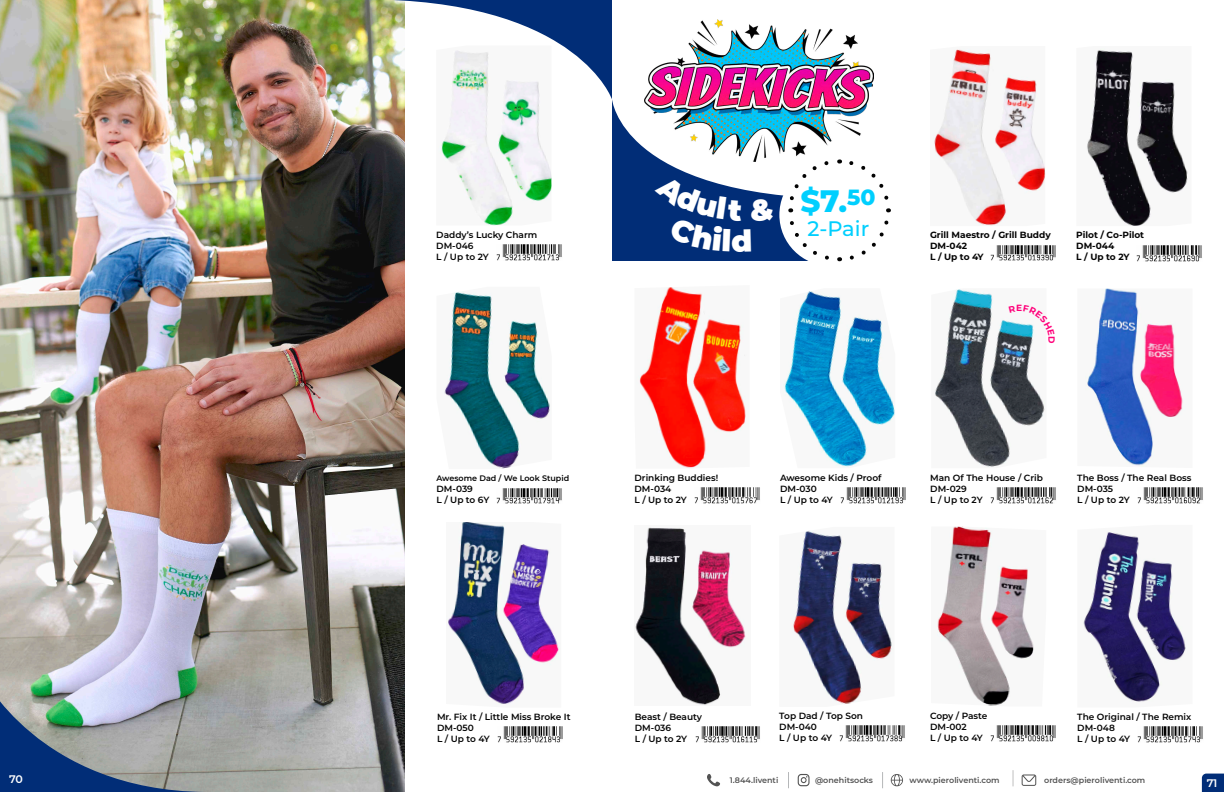
<style>
.page{position:relative;width:1224px;height:792px;background:#fff}
.page>*{position:absolute;margin:0;border:0;box-sizing:border-box;transform-origin:0 0}
.t1{font:800 31px "Montserrat";color:#00cffe}
.t2{font:500 21px "Montserrat";color:#00cffe}
.t3{font:600 11px "Montserrat";color:#fff}
.t4{font:600 9px/11px "Montserrat";color:#030303}
.t5{font:700 9px/11px "Montserrat";color:#030303}
.t6{font:700 9px "Montserrat";color:#ff007a}
.t7{font:600 8px "Montserrat";color:#535353}
.t8{font:600 8px "Montserrat";color:#030303}
</style>
<div class="page">
<img style="left:0;top:0;width:405px;height:792px">
<img style="left:446px;top:522px;width:114px;height:182px">
<img style="left:497px;top:727px;width:66px;height:16px">
<img style="left:444px;top:292px;width:106px;height:177px">
<img style="left:497px;top:488px;width:65px;height:16px">
<img style="left:439px;top:99px;width:112px;height:127px">
<img style="left:497px;top:245px;width:65px;height:15px">
<svg style="left:372px;top:0;width:240px;height:99px"></svg>
<svg style="left:0;top:675px;width:207px;height:117px;background:#7e91a0"></svg>
<img style="left:792px;top:531px;width:101px;height:173px">
<img style="left:840px;top:726px;width:65px;height:16px">
<img style="left:934px;top:289px;width:111px;height:178px">
<img style="left:991px;top:487px;width:65px;height:16px">
<img style="left:1085px;top:289px;width:99px;height:178px">
<img style="left:1138px;top:488px;width:65px;height:15px">
<img style="left:1086px;top:49px;width:102px;height:177px">
<img style="left:1137px;top:245px;width:65px;height:16px">
<img style="left:638px;top:287px;width:108px;height:181px">
<img style="left:695px;top:488px;width:65px;height:16px">
<img style="left:644px;top:19px;width:229px;height:117px">
<svg style="left:612px;top:99px;width:240px;height:162px"></svg>
<div style="left:779px;top:164px;width:103px;height:102px;background:#fff;border-radius:50%"></div>
<svg style="left:786px;top:157px;width:105px;height:105px"></svg>
<img style="left:1083px;top:531px;width:103px;height:171px">
<img style="left:1138px;top:727px;width:65px;height:15px">
<svg style="left:1202px;top:774px;width:22px;height:18px"></svg>
<img style="left:635px;top:527px;width:111px;height:178px">
<img style="left:695px;top:727px;width:65px;height:15px">
<img style="left:783px;top:291px;width:112px;height:177px">
<img style="left:840px;top:487px;width:66px;height:16px">
<img style="left:990px;top:726px;width:66px;height:15px">
<img style="left:937px;top:526px;width:97px;height:180px">
<svg style="left:1022px;top:774px;width:14px;height:12px"></svg>
<svg style="left:891px;top:774px;width:12px;height:12px"></svg>
<svg style="left:788px;top:772px;width:1px;height:16px"></svg>
<svg style="left:882px;top:772px;width:1px;height:16px"></svg>
<svg style="left:1013px;top:770px;width:1px;height:16px"></svg>
<svg style="left:707px;top:774px;width:13px;height:13px"></svg>
<svg style="left:798px;top:774px;width:12px;height:12px"></svg>
<img style="left:933px;top:49px;width:112px;height:177px">
<img style="left:990px;top:245px;width:66px;height:16px">
<svg style="left:655px;top:174px;width:118px;height:78px;background:#1c4385"></svg>
<svg style="left:1009px;top:305px;width:7px;height:8px"></svg>
<svg style="left:1023px;top:305px;width:22px;height:31px"></svg>
<p class="t3" style="left:9px;top:772px;width:15px">70</p>
<p class="t4" style="left:436px;top:229px;width:102px">Daddy’s Lucky Charm<br>DM-046<br>L / Up to 2Y</p>
<p class="t8" style="left:437px;top:473px;width:134px">Awesome Dad / We Look Stupid</p>
<p class="t4" style="left:437px;top:483px;width:54px">DM-039<br>L / Up to 6Y</p>
<p class="t4" style="left:634px;top:472px;width:85px">Drinking Buddies!<br>DM-034<br>L / Up to 2Y</p>
<p class="t1" style="left:801px;top:179px;width:77px">$7.<sup>50</sup></p>
<p class="t2" style="left:808px;top:214px;width:63px">2-Pair</p>
<p class="t5" style="left:930px;top:229px;width:122px">Grill Maestro / Grill Buddy<br>DM-042<br>L / Up to 4Y</p>
<p class="t6" style="left:1016px;top:302px;width:8px">E</p>
<p class="t6" style="left:1058px;top:336px;width:9px;rotate:90deg">D</p>
<p class="t5" style="left:1076px;top:229px;width:69px">Pilot / Co-Pilot<br>DM-044<br>L / Up to 2Y</p>
<p class="t4" style="left:780px;top:472px;width:103px">Awesome Kids / Proof<br>DM-030<br>L / Up to 4Y</p>
<p class="t4" style="left:930px;top:472px;width:114px">Man Of The House / Crib<br>DM-029<br>L / Up to 2Y</p>
<p class="t4" style="left:1077px;top:472px;width:116px">The Boss / The Real Boss<br>DM-035<br>L / Up to 2Y</p>
<p class="t4" style="left:437px;top:711px;width:135px">Mr. Fix It / Little Miss Broke It<br>DM-050<br>L / Up to 4Y</p>
<p class="t4" style="left:635px;top:711px;width:69px">Beast / Beauty<br>DM-036<br>L / Up to 2Y</p>
<p class="t4" style="left:779px;top:710px;width:85px">Top Dad / Top Son<br>DM-040<br>L / Up to 4Y</p>
<p class="t4" style="left:930px;top:710px;width:59px">Copy / Paste<br>DM-002<br>L / Up to 4Y</p>
<p class="t4" style="left:1077px;top:711px;width:116px">The Original / The Remix<br>DM-048<br>L / Up to 4Y</p>
<p class="t7" style="left:730px;top:775px;width:50px">1.844.liventi</p>
<p class="t7" style="left:815px;top:775px;width:60px">@onehitsocks</p>
<p class="t7" style="left:910px;top:775px;width:92px">www.pieroliventi.com</p>
<p class="t7" style="left:1044px;top:774px;width:103px">orders@pieroliventi.com</p>
<p class="t3" style="left:1207px;top:776px;width:12px">71</p>
</div>
